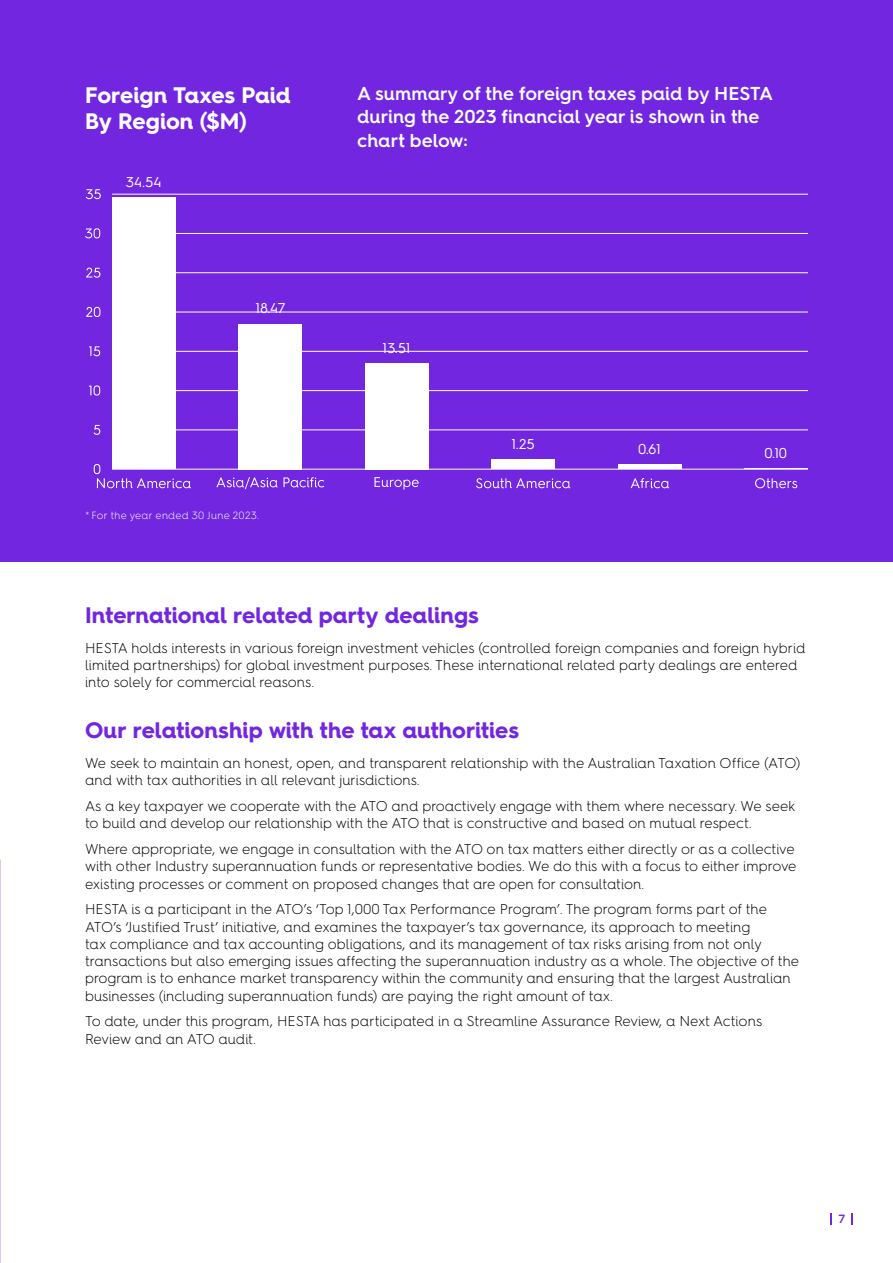
<style>
.page{position:relative;width:893px;height:1263px;background:#fff}
.page>*{position:absolute;margin:0;border:0;box-sizing:border-box;transform-origin:0 0}
.t1{font:700 22.5px "Hurme Geometric Sans 4";color:#7226e0}
.t2{font:700 22.5px/25.5px "Hurme Geometric Sans 4";letter-spacing:-.005em;color:#fff}
.t3{font:600 18.75px/23.2px "Hurme Geometric Sans 4";color:#fff}
.t4{font:300 14.25px/17.2px "Hurme Geometric Sans 4";color:#000}
.t5{font:14.25px "Hurme Geometric Sans 4";letter-spacing:-.01em;color:#fff}
.t6{font:600 12px "Hurme Geometric Sans 4";color:#7226e0}
.t7{font:300 10.5px "Hurme Geometric Sans 4";letter-spacing:.025em;color:#fff}
</style>
<div class="page">
<div style="left:0;top:0;width:893px;height:562px;background:#7226e0"></div>
<svg style="left:216px;top:477px;width:108px;height:12px"></svg>
<svg style="left:374px;top:477px;width:45px;height:13px"></svg>
<svg style="left:476px;top:478px;width:94px;height:10px"></svg>
<svg style="left:631px;top:478px;width:38px;height:10px"></svg>
<svg style="left:755px;top:478px;width:42px;height:10px"></svg>
<svg style="left:94px;top:464px;width:97px;height:24px"></svg>
<svg style="left:94px;top:425px;width:6px;height:10px"></svg>
<svg style="left:89px;top:385px;width:11px;height:11px"></svg>
<svg style="left:89px;top:346px;width:11px;height:10px"></svg>
<svg style="left:86px;top:307px;width:14px;height:10px"></svg>
<svg style="left:86px;top:268px;width:14px;height:10px"></svg>
<svg style="left:85px;top:228px;width:15px;height:10px"></svg>
<svg style="left:86px;top:189px;width:15px;height:10px"></svg>
<hr style="left:112px;top:430px;width:696px;height:1px;background:#fff">
<hr style="left:112px;top:390px;width:696px;height:1px;background:#fff">
<hr style="left:112px;top:351px;width:696px;height:1px;background:#fff">
<hr style="left:112px;top:312px;width:696px;height:1px;background:#fff">
<hr style="left:112px;top:272px;width:696px;height:1px;background:#fff">
<hr style="left:112px;top:233px;width:696px;height:1px;background:#fff">
<hr style="left:112px;top:194px;width:696px;height:1px;background:#fff">
<div style="left:112px;top:198px;width:63px;height:271px;background:#fff"></div>
<div style="left:239px;top:324px;width:63px;height:145px;background:#fff"></div>
<div style="left:365px;top:363px;width:63px;height:106px;background:#fff"></div>
<div style="left:492px;top:459px;width:63px;height:10px;background:#fff"></div>
<div style="left:618px;top:464px;width:63px;height:5px;background:#fff"></div>
<hr style="left:745px;top:468px;width:63px;height:1px;background:#fff">
<hr style="left:112px;top:469px;width:696px;height:1px;background:#fff">
<svg style="left:831px;top:1213px;width:1px;height:12px"></svg>
<svg style="left:851px;top:1213px;width:1px;height:12px"></svg>
<h1 class="t2" style="left:85px;top:82px;width:207px">Foreign Taxes Paid<br>By Region ($M)</h1>
<p class="t5" style="left:126px;top:172px;width:37px">34.54</p>
<p class="t5" style="left:256px;top:298px;width:31px">18.47</p>
<p class="t7" style="left:85px;top:508px;width:176px">* For the year ended 30 June 2023.</p>
<h2 class="t3" style="left:357px;top:82px;width:417px">A summary of the foreign taxes paid by HESTA during the 2023 financial year is shown in the chart below:</h2>
<p class="t5" style="left:383px;top:338px;width:30px">13.51</p>
<p class="t5" style="left:511px;top:434px;width:25px">1.25</p>
<p class="t5" style="left:638px;top:439px;width:24px">0.61</p>
<p class="t5" style="left:764px;top:443px;width:24px">0.10</p>
<h1 class="t1" style="left:85px;top:599px;width:395px">International related party dealings</h1>
<p class="t4" style="left:85px;top:639px;width:722px">HESTA holds interests in various foreign investment vehicles (controlled foreign companies and foreign hybrid limited partnerships) for global investment purposes. These international related party dealings are entered into solely for commercial reasons.</p>
<h1 class="t1" style="left:85px;top:714px;width:435px">Our relationship with the tax authorities</h1>
<p class="t4" style="left:85px;top:754px;width:717px">We seek to maintain an honest, open, and transparent relationship with the Australian Taxation Office (ATO) and with tax authorities in all relevant jurisdictions.</p>
<p class="t4" style="left:85px;top:797px;width:712px">As a key taxpayer we cooperate with the ATO and proactively engage with them where necessary. We seek to build and develop our relationship with the ATO that is constructive and based on mutual respect.</p>
<p class="t4" style="left:85px;top:840px;width:713px">Where appropriate, we engage in consultation with the ATO on tax matters either directly or as a collective with other Industry superannuation funds or representative bodies. We do this with a focus to either improve existing processes or comment on proposed changes that are open for consultation.</p>
<p class="t4" style="left:85px;top:900px;width:716px">HESTA is a participant in the ATO’s ‘Top 1,000 Tax Performance Program’. The program forms part of the ATO’s ‘Justified Trust’ initiative, and examines the taxpayer’s tax governance, its approach to meeting<br>tax compliance and tax accounting obligations, and its management of tax risks arising from not only transactions but also emerging issues affecting the superannuation industry as a whole. The objective of the program is to enhance market transparency within the community and ensuring that the largest Australian businesses (including superannuation funds) are paying the right amount of tax.</p>
<p class="t4" style="left:85px;top:1012px;width:679px">To date, under this program, HESTA has participated in a Streamline Assurance Review, a Next Actions<br>Review and an ATO audit.</p>
<p class="t6" style="left:838px;top:1211px;width:8px">7</p>
</div>
